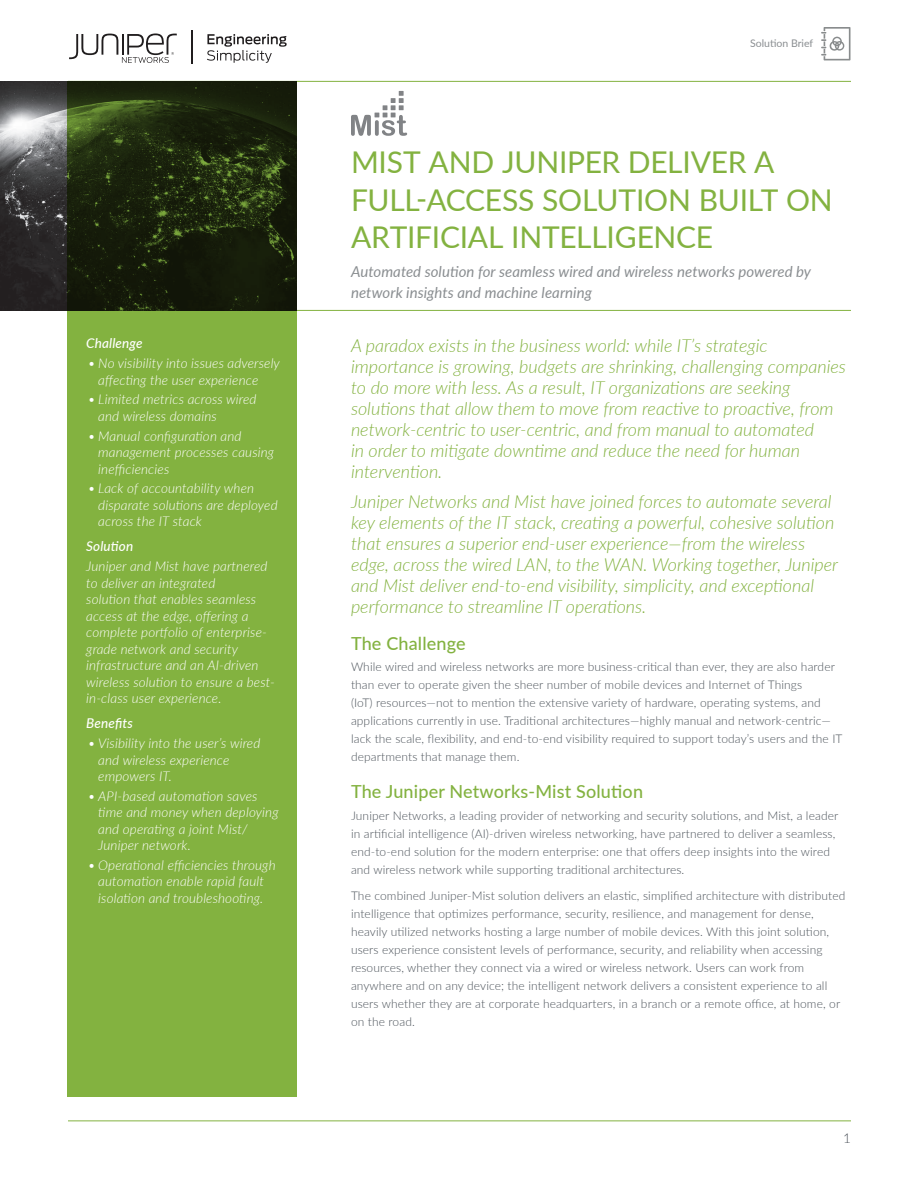
<style>
.page{position:relative;width:918px;height:1188px;background:#fff}
.page>*{position:absolute;margin:0;border:0;box-sizing:border-box;transform-origin:0 0}
.t1{font:30px/37.5px "Lato";letter-spacing:-.01em;color:#83b240}
.t2{font:italic 300 18px/21px "Lato";color:#83b240}
.t3{font:500 18px "Lato";letter-spacing:.01em;color:#83b240}
.t4{font:italic 15px/21px "Lato";letter-spacing:.005em;color:#8a8e91}
.t5{font:italic 300 13.5px/16.5px "Lato";letter-spacing:.01em;color:#fff}
.t6{font:italic 500 13.5px "Lato";letter-spacing:.01em;color:#fff}
.t7{font:300 13.5px "Lato";color:#4c535a}
.t8{font:300 12px/18px "Lato";letter-spacing:.01em;color:#4c535a}
.t9{font:10.5px "Lato";color:#8a8e91}
</style>
<div class="page">
<hr style="left:68px;top:81px;width:783px;height:1px;background:#83b240">
<hr style="left:257px;top:310px;width:594px;height:1px;background:#83b240">
<img style="left:0;top:81px;width:68px;height:230px">
<svg style="left:68px;top:81px;width:229px;height:1015px;background:#6b9234"></svg>
<hr style="left:68px;top:1120px;width:783px;height:1px;background:#83b240">
<svg style="left:207px;top:34px;width:80px;height:29px"></svg>
<svg style="left:69px;top:34px;width:108px;height:29px"></svg>
<hr style="left:191px;top:30px;width:2px;height:34px;background:#201d1e">
<svg style="left:821px;top:27px;width:29px;height:33px"></svg>
<svg style="left:351px;top:91px;width:56px;height:45px"></svg>
<p class="t6" style="left:86px;top:334px;width:58px">Challenge</p>
<p class="t5" style="left:98px;top:355px;width:183px;text-indent:-11px">• No visibility into issues adversely affecting the user experience</p>
<p class="t5" style="left:98px;top:391px;width:160px;text-indent:-11px">• Limited metrics across wired and wireless domains</p>
<p class="t5" style="left:98px;top:427px;width:177px;text-indent:-11px">• Manual configuration and management processes causing inefficiencies</p>
<p class="t5" style="left:98px;top:480px;width:181px;text-indent:-11px">• Lack of accountability when disparate solutions are deployed across the IT stack</p>
<p class="t6" style="left:86px;top:537px;width:48px">Solution</p>
<p class="t5" style="left:86px;top:558px;width:190px">Juniper and Mist have partnered to deliver an integrated<br>solution that enables seamless access at the edge, offering a complete portfolio of enterprise&shy;grade network and security infrastructure and an AI-driven wireless solution to ensure a best&shy;in-class user experience.</p>
<p class="t6" style="left:86px;top:714px;width:48px">Benefits</p>
<p class="t5" style="left:98px;top:734px;width:164px;text-indent:-11px">• Visibility into the user’s wired and wireless experience empowers IT.</p>
<p class="t5" style="left:98px;top:787px;width:182px;text-indent:-11px">• API-based automation saves time and money when deploying and operating a joint Mist/<br>Juniper network.</p>
<p class="t5" style="left:88px;top:856px;width:189px;text-align:center">• Operational efficiencies through automation enable rapid fault isolation and troubleshooting.</p>
<p class="t9" style="left:750px;top:36px;width:65px">Solution Brief</p>
<h1 class="t1" style="left:351px;top:142px;width:483px">MIST AND JUNIPER DELIVER A<br>FULL-ACCESS SOLUTION BUILT ON<br>ARTIFICIAL INTELLIGENCE</h1>
<p class="t4" style="left:351px;top:261px;width:462px">Automated solution for seamless wired and wireless networks powered by network insights and machine learning</p>
<p class="t2" style="left:351px;top:334px;width:496px">A paradox exists in the business world: while IT’s strategic importance is growing, budgets are shrinking, challenging companies to do more with less. As a result, IT organizations are seeking solutions that allow them to move from reactive to proactive, from network-centric to user-centric, and from manual to automated<br>in order to mitigate downtime and reduce the need for human intervention.</p>
<p class="t2" style="left:351px;top:490px;width:489px">Juniper Networks and Mist have joined forces to automate several key elements of the IT stack, creating a powerful, cohesive solution that ensures a superior end-user experience—from the wireless edge, across the wired LAN, to the WAN. Working together, Juniper and Mist deliver end-to-end visibility, simplicity, and exceptional performance to streamline IT operations.</p>
<h2 class="t3" style="left:351px;top:630px;width:116px">The Challenge</h2>
<p class="t8" style="left:351px;top:657px;width:493px">While wired and wireless networks are more business-critical than ever, they are also harder than ever to operate given the sheer number of mobile devices and Internet of Things<br>(IoT) resources—not to mention the extensive variety of hardware, operating systems, and applications currently in use. Traditional architectures—highly manual and network-centric— lack the scale, flexibility, and end-to-end visibility required to support today’s users and the IT departments that manage them.</p>
<h2 class="t3" style="left:351px;top:779px;width:294px">The Juniper Networks-Mist Solution</h2>
<p class="t8" style="left:351px;top:806px;width:489px">Juniper Networks, a leading provider of networking and security solutions, and Mist, a leader in artificial intelligence (AI)-driven wireless networking, have partnered to deliver a seamless, end-to-end solution for the modern enterprise: one that offers deep insights into the wired and wireless network while supporting traditional architectures.</p>
<p class="t8" style="left:351px;top:886px;width:496px">The combined Juniper-Mist solution delivers an elastic, simplified architecture with distributed intelligence that optimizes performance, security, resilience, and management for dense, heavily utilized networks hosting a large number of mobile devices. With this joint solution, users experience consistent levels of performance, security, and reliability when accessing resources, whether they connect via a wired or wireless network. Users can work from anywhere and on any device; the intelligent network delivers a consistent experience to all users whether they are at corporate headquarters, in a branch or a remote office, at home, or on the road.</p>
<p class="t7" style="left:843px;top:1129px;width:9px">1</p>
</div>
